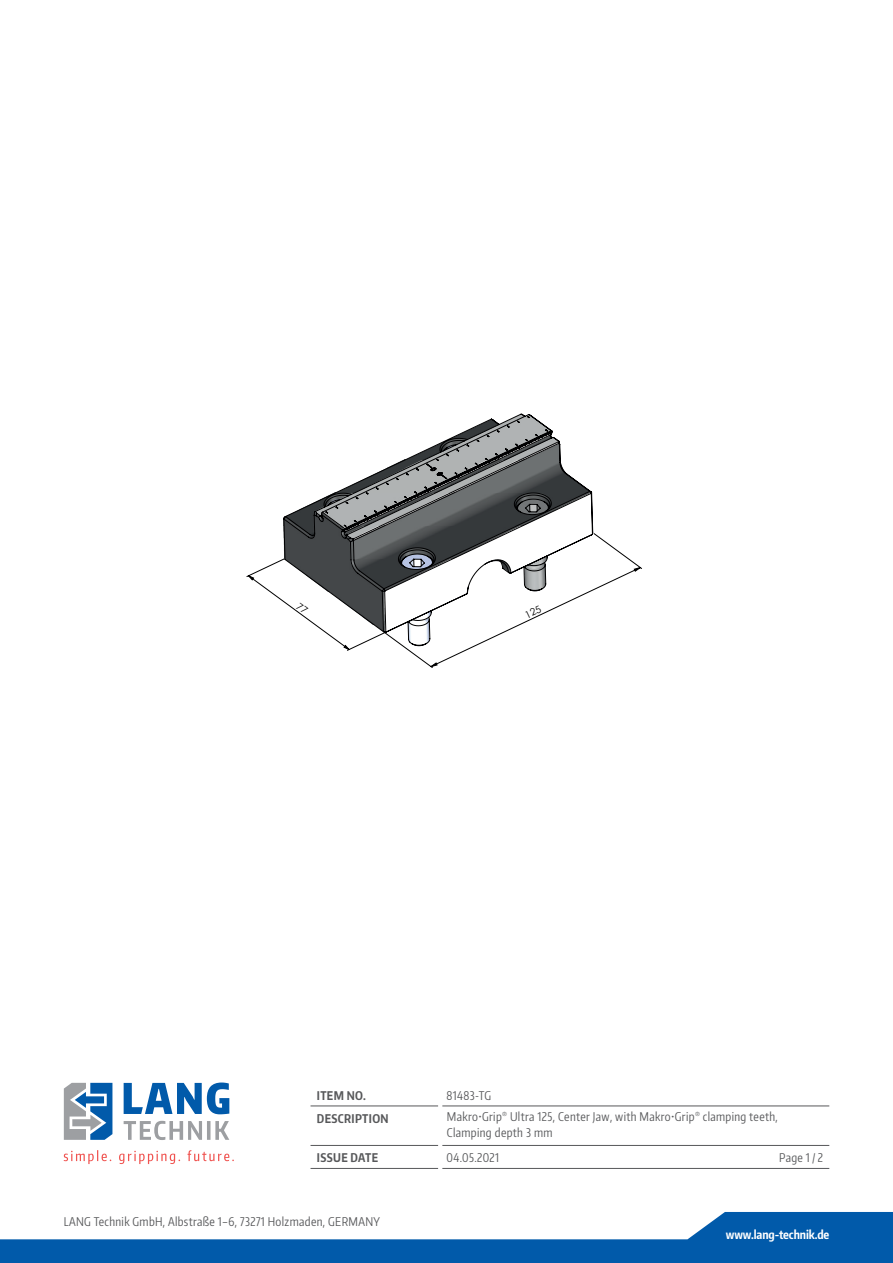
<style>
.page{position:relative;width:893px;height:1263px;background:#fff}
.page>*{position:absolute;margin:0;border:0;box-sizing:border-box;transform-origin:0 0}
.t1{font:12px/16.5px "Encode Sans Compressed";letter-spacing:.03em;color:#57585a}
.t2{font:700 12px "Encode Sans Compressed";letter-spacing:.03em;color:#57585a}
.t3{font:700 12px "Encode Sans Compressed";letter-spacing:-.01em;color:#fff}
</style>
<div class="page">
<svg style="left:0;top:1212px;width:893px;height:51px;fill:#015aaa"></svg>
<svg style="left:124px;top:1082px;width:105px;height:32px"></svg>
<svg style="left:124px;top:1121px;width:105px;height:19px"></svg>
<svg style="left:64px;top:1083px;width:48px;height:57px"></svg>
<svg style="left:64px;top:1150px;width:170px;height:14px"></svg>
<hr style="left:311px;top:1106px;width:127px;height:1px;background:#57585a">
<hr style="left:442px;top:1106px;width:387px;height:1px;background:#57585a">
<hr style="left:311px;top:1145px;width:127px;height:1px;background:#57585a">
<hr style="left:442px;top:1145px;width:387px;height:1px;background:#57585a">
<hr style="left:311px;top:1168px;width:127px;height:1px;background:#57585a">
<hr style="left:442px;top:1168px;width:387px;height:1px;background:#57585a">
<svg style="left:283px;top:413px;width:310px;height:120px"></svg>
<svg style="left:246px;top:533px;width:396px;height:135px"></svg>
<p class="t2" style="left:317px;top:1087px;width:51px">ITEM NO.</p>
<p class="t1" style="left:447px;top:1086px;width:46px">81483-TG</p>
<p class="t2" style="left:317px;top:1110px;width:73px">DESCRIPTION</p>
<p class="t1" style="left:447px;top:1107px;width:333px">Makro•Grip<sup>®</sup> Ultra 125, Center Jaw, with Makro•Grip<sup>®</sup> clamping teeth,<br>Clamping depth 3 mm</p>
<p class="t2" style="left:317px;top:1150px;width:63px">ISSUE DATE</p>
<p class="t1" style="left:447px;top:1149px;width:54px">04.05.2021</p>
<p class="t1" style="left:779px;top:1149px;width:45px">Page 1 / 2</p>
<p class="t1" style="left:64px;top:1212px;width:318px">LANG Technik GmbH, Albstraße 1–6, 73271 Holzmaden, GERMANY</p>
<p class="t3" style="left:726px;top:1227px;width:105px">www.lang-technik.de</p>
</div>
